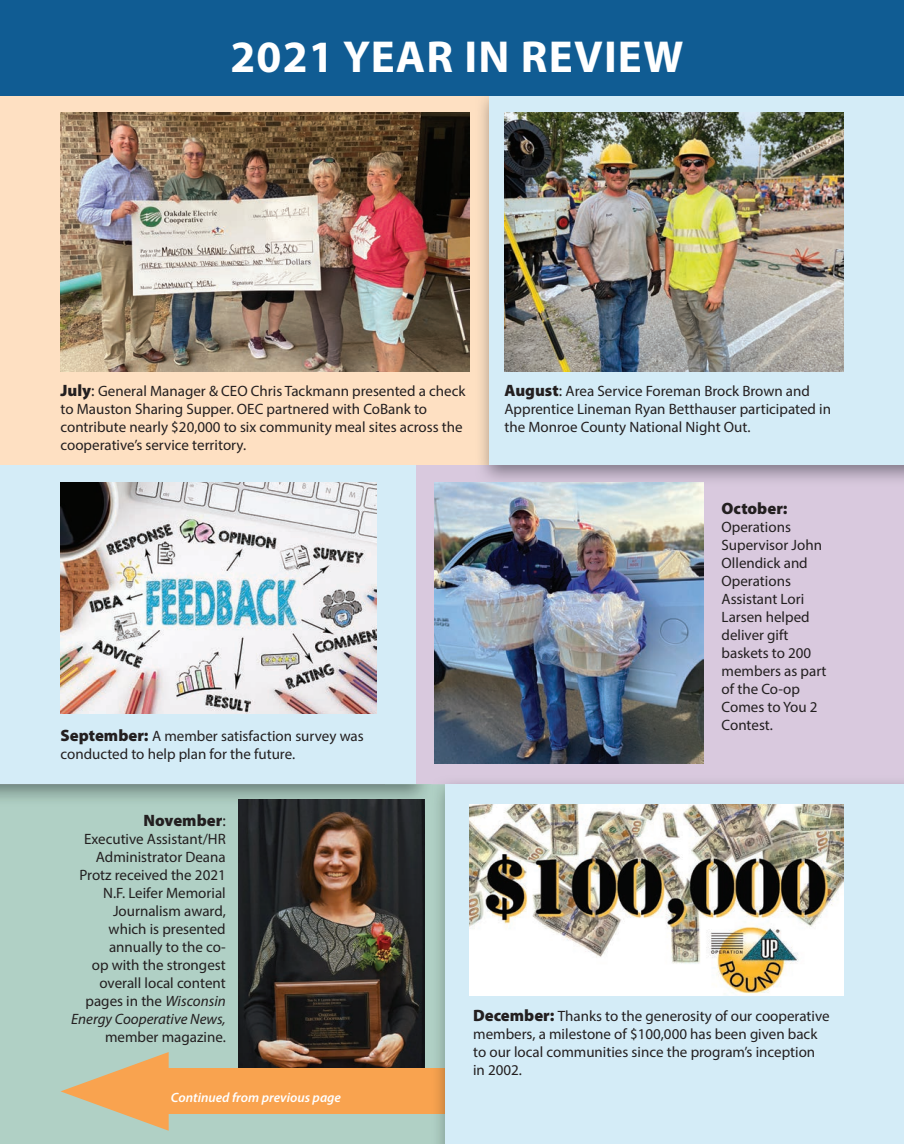
<style>
.page{position:relative;width:904px;height:1144px;background:#fff}
.page>*{position:absolute;margin:0;border:0;box-sizing:border-box;transform-origin:0 0}
.t1{font:700 45px "Myriad Pro";letter-spacing:.025em;color:#fff}
.t2{font:900 16.5px "Myriad Pro";color:#231f20}
.t3{font:15px/18px "Myriad Pro";color:#231f20}
.t4{font:italic 600 13.5px "Myriad Pro";color:#fff}
.s1{font-weight:900;font-size:16.5px}
.s2{font-size:16.5px}
.s3{font-weight:400}
.s4{font-style:italic}
</style>
<div class="page">
<div style="left:0;top:784px;width:445px;height:360px;background:#b0d0c5"></div>
<img style="left:0;top:784px;width:426px;height:22px">
<div style="left:0;top:464px;width:416px;height:320px;background:#d4ecf7"></div>
<div style="left:416px;top:464px;width:488px;height:320px;background:#d9c9de"></div>
<div style="left:0;top:96px;width:489px;height:368px;background:#fee0c2"></div>
<img style="left:476px;top:95px;width:428px;height:385px">
<img style="left:476px;top:96px;width:13px;height:368px">
<div style="left:489px;top:96px;width:415px;height:368px;background:#d4ecf7"></div>
<img style="left:60px;top:113px;width:410px;height:259px">
<img style="left:504px;top:113px;width:339px;height:259px">
<img style="left:60px;top:482px;width:316px;height:232px">
<img style="left:434px;top:482px;width:270px;height:281px">
<img style="left:239px;top:800px;width:185px;height:269px">
<div style="left:132px;top:1069px;width:313px;height:45px;background:#f9a34f"></div>
<svg style="left:60px;top:1052px;width:109px;height:79px"></svg>
<div style="left:0;top:0;width:904px;height:95px;background:#105c93"></div>
<img style="left:431px;top:782px;width:473px;height:362px">
<img style="left:431px;top:1069px;width:14px;height:45px">
<div style="left:445px;top:784px;width:459px;height:360px;background:#d4ecf7"></div>
<img style="left:470px;top:804px;width:373px;height:192px">
<h1 class="t1" style="left:230px;top:27px;width:454px">2021 YEAR IN REVIEW</h1>
<p class="t3" style="left:60px;top:382px;width:406px"><span class="s1">July</span><span class="s2">:</span> General Manager &amp; CEO Chris Tackmann presented a check to Mauston Sharing Supper. OEC partnered with CoBank to contribute nearly $20,000 to six community meal sites across the cooperative’s service territory.</p>
<p class="t3" style="left:504px;top:382px;width:328px"><span class="s1">August</span><span class="s2">:</span> Area Service Foreman Brock Brown and<br>Apprentice Lineman Ryan Betthauser participated in the Monroe County National Night Out.</p>
<p class="t3" style="left:60px;top:726px;width:305px"><span class="s1">September:</span> A member satisfaction survey was conducted to help plan for the future.</p>
<p class="t2" style="left:143px;top:810px;width:84px">November<span class="s3">:</span></p>
<p class="t3" style="left:71px;top:830px;width:156px;text-align:right">Executive Assistant/HR<br>Administrator Deana<br>Protz received the 2021<br>N.F. Leifer Memorial<br>Journalism award,<br>which is presented annually to the co-<br>op with the strongest overall local content pages in the <span class="s4">Wisconsin<br>Energy Cooperative News,</span></p>
<p class="t3" style="left:105px;top:1028px;width:122px">member magazine.</p>
<p class="t4" style="left:171px;top:1088px;width:172px">Continued from previous page</p>
<p class="t2" style="left:721px;top:497px;width:67px">October:</p>
<p class="t3" style="left:721px;top:517px;width:106px">Operations<br>Supervisor John<br>Ollendick and<br>Operations<br>Assistant Lori<br>Larsen helped deliver gift baskets to 200 members as part of the Co-op<br>Comes to You 2<br>Contest.</p>
<p class="t3" style="left:473px;top:1007px;width:358px"><span class="s1">December:</span> Thanks to the generosity of our cooperative members, a milestone of $100,000 has been given back to our local communities since the program’s inception in 2002.</p>
</div>
